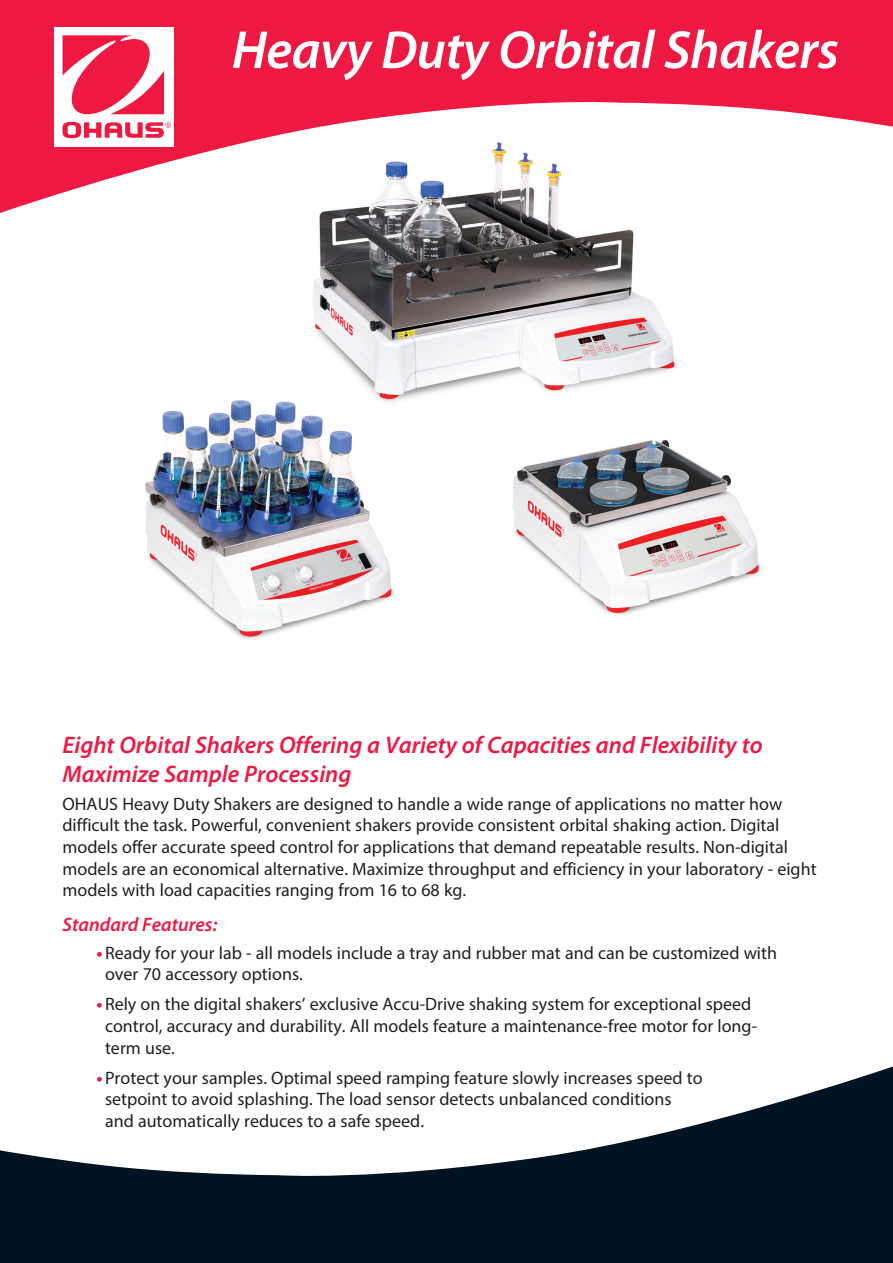
<style>
.page{position:relative;width:893px;height:1263px;background:#fff}
.page>*{position:absolute;margin:0;border:0;box-sizing:border-box;transform-origin:0 0}
.Cover_Product_Name{font:italic 600 54px "Myriad Pro";letter-spacing:-.01em;color:#fff}
.Cover_Headline_Text{font:italic 600 24px/28.8px "Myriad Pro";color:#ed1943}
.Cover_Standard_Featu{font:italic 600 19.5px "Myriad Pro";color:#ed1943}
.Cover_Copy_Text{font:18px/21.6px "Myriad Pro";color:#231f20}
.s1{font-weight:700;color:#ed1943}
</style>
<div class="page">
<svg style="left:0;top:0;width:893px;height:213px;fill:#ed1943"></svg>
<div style="left:54px;top:27px;width:120px;height:119px;background:#fff"></div>
<svg style="left:62px;top:35px;width:109px;height:103px"></svg>
<svg style="left:0;top:1066px;width:893px;height:197px;fill:#001322"></svg>
<img style="left:512px;top:440px;width:249px;height:175px">
<img style="left:145px;top:400px;width:249px;height:239px">
<img style="left:305px;top:141px;width:378px;height:267px">
<p class="Cover_Product_Name" style="left:232px;top:16px;width:609px">Heavy Duty Orbital Shakers</p>
<p class="Cover_Headline_Text" style="left:63px;top:730px;width:702px">Eight Orbital Shakers Offering a Variety of Capacities and Flexibility to<br>Maximize Sample Processing</p>
<p class="Cover_Copy_Text" style="left:63px;top:793px;width:756px">OHAUS Heavy Duty Shakers are designed to handle a wide range of applications no matter how difficult the task. Powerful, convenient shakers provide consistent orbital shaking action. Digital models offer accurate speed control for applications that demand repeatable results. Non-digital models are an economical alternative. Maximize throughput and efficiency in your laboratory - eight models with load capacities ranging from 16 to 68 kg.</p>
<p class="Cover_Standard_Featu" style="left:63px;top:912px;width:156px">Standard Features:</p>
<p class="Cover_Copy_Text" style="left:105px;top:941px;width:673px;text-indent:-9px"><span class="s1">•</span>Ready for your lab - all models include a tray and rubber mat and can be customized with over 70 accessory options.</p>
<p class="Cover_Copy_Text" style="left:105px;top:993px;width:654px;text-indent:-9px"><span class="s1">•</span>Rely on the digital shakers’ exclusive Accu-Drive shaking system for exceptional speed control, accuracy and durability. All models feature a maintenance-free motor for long&shy;term use.</p>
<p class="Cover_Copy_Text" style="left:105px;top:1066px;width:599px;text-indent:-9px"><span class="s1">•</span> Protect your samples. Optimal speed ramping feature slowly increases speed to setpoint to avoid splashing. The load sensor detects unbalanced conditions and automatically reduces to a safe speed.</p>
</div>
